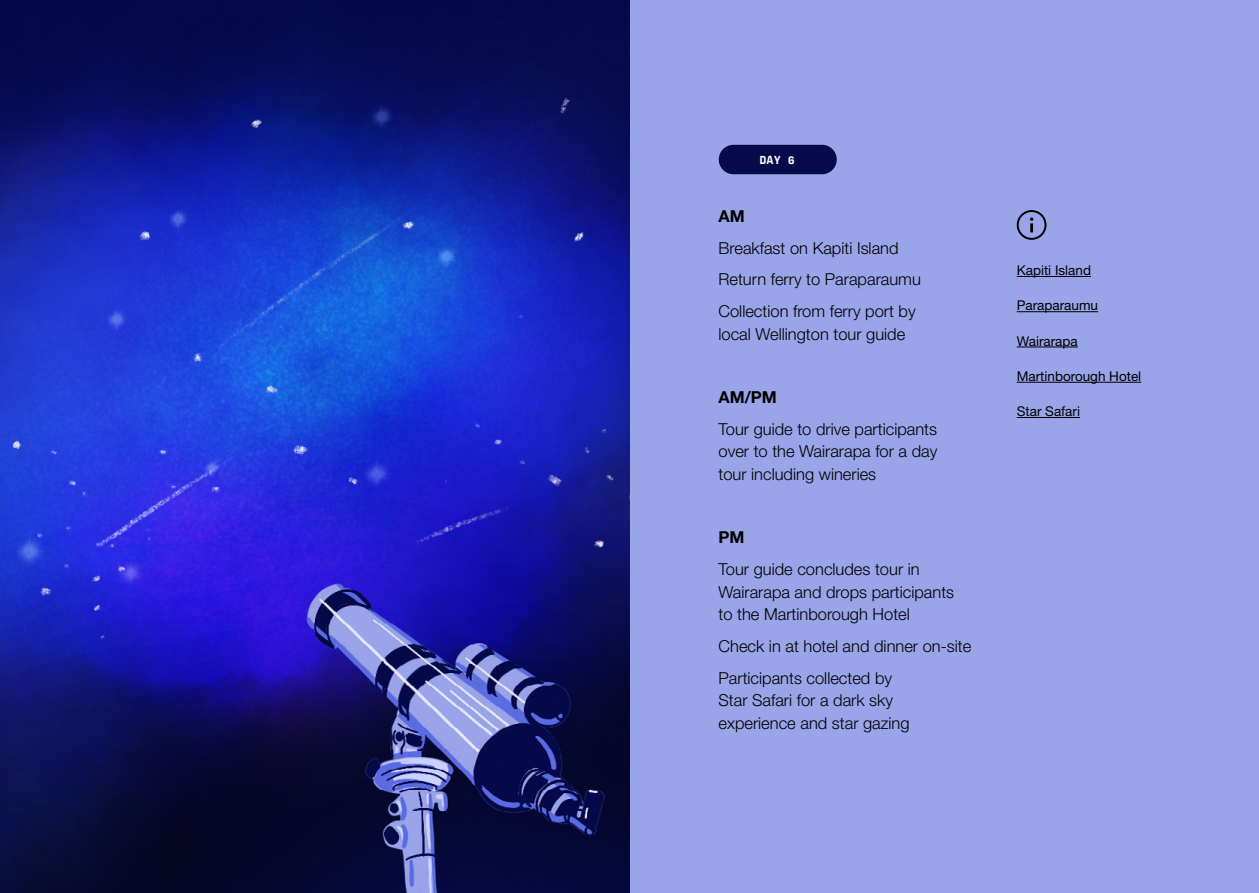
<style>
.page{position:relative;width:1259px;height:893px;background:#fff}
.page>*{position:absolute;margin:0;border:0;box-sizing:border-box;transform-origin:0 0}
.t1{font:300 16.5px/22.5px "Helvetica Neue LT Pro";color:#000}
.t2{font:700 16.5px "Helvetica Neue LT Pro";color:#000}
.t3{font:13.5px "Helvetica Neue LT Pro";color:#000}
.t4{font:700 12px "Antarctican Mono";color:#fff}
</style>
<div class="page">
<div style="left:630px;top:1px;width:628px;height:892px;background:#9aa4e9"></div>
<img style="left:0;top:0;width:629px;height:893px">
<div style="left:719px;top:145px;width:117px;height:29px;background:#060a4b;border-radius:15px"></div>
<hr style="left:1016px;top:276px;width:75px;height:1px;background:#000">
<hr style="left:1016px;top:311px;width:82px;height:1px;background:#000">
<hr style="left:1016px;top:347px;width:61px;height:1px;background:#000">
<hr style="left:1016px;top:382px;width:125px;height:1px;background:#000">
<hr style="left:1016px;top:417px;width:64px;height:1px;background:#000">
<svg style="left:1030px;top:217px;width:3px;height:15px"></svg>
<div style="left:1016px;top:210px;width:30px;height:30px;border:2px solid #000;border-radius:50%"></div>
<p class="t4" style="left:759px;top:151px;width:37px">DAY 6</p>
<p class="t2" style="left:718px;top:206px;width:28px">AM</p>
<p class="t1" style="left:718px;top:231px;width:204px;line-height:31.8px">Breakfast on Kapiti Island<br>Return ferry to Paraparaumu<br>Collection from ferry port by</p>
<p class="t1" style="left:718px;top:322px;width:188px">local Wellington tour guide</p>
<p class="t2" style="left:718px;top:387px;width:60px">AM/PM</p>
<p class="t1" style="left:718px;top:417px;width:220px;text-align:justify">Tour guide to drive participants over to the Wairarapa for a day tour including wineries</p>
<p class="t2" style="left:718px;top:527px;width:27px">PM</p>
<p class="t1" style="left:718px;top:558px;width:237px">Tour guide concludes tour in<br>Wairarapa and drops participants to the Martinborough Hotel</p>
<p class="t1" style="left:718px;top:630px;width:254px;line-height:31.8px">Check in at hotel and dinner on-site<br>Participants collected by</p>
<p class="t1" style="left:718px;top:689px;width:193px">Star Safari for a dark sky experience and star gazing</p>
<p class="t3" style="left:1016px;top:262px;width:76px">Kapiti Island</p>
<p class="t3" style="left:1016px;top:297px;width:83px">Paraparaumu</p>
<p class="t3" style="left:1016px;top:332px;width:62px">Wairarapa</p>
<p class="t3" style="left:1016px;top:368px;width:126px">Martinborough Hotel</p>
<p class="t3" style="left:1016px;top:403px;width:65px">Star Safari</p>
</div>
